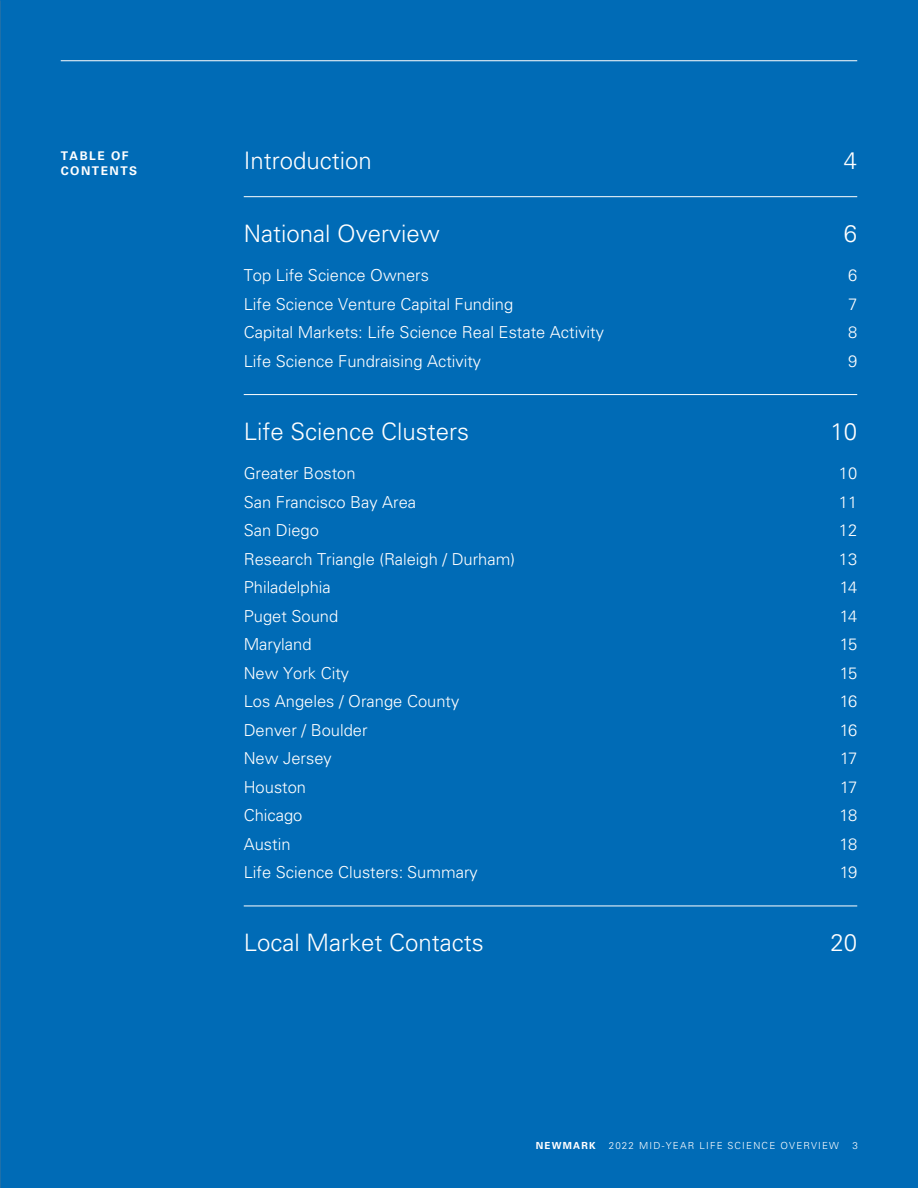
<style>
.page{position:relative;width:918px;height:1188px;background:#006bb6}
.page>*{position:absolute;margin:0;border:0;box-sizing:border-box;transform-origin:0 0}
.t1{font:300 24px "Univers LT Pro 45";color:#fff}
.t2{font:300 16.5px/28.5px "Univers LT Pro 45";color:#fff}
.t3{font:700 12px/15px "Univers LT Pro 65";letter-spacing:.125em;color:#fff}
.t4{font:300 9.75px "Univers LT Pro 45";letter-spacing:.125em;color:#fff}
.t5{font:700 9.75px "Univers LT Pro 65";letter-spacing:.125em;color:#fff}
</style>
<div class="page">
<hr style="left:61px;top:60px;width:796px;height:1px;background:#fff">
<hr style="left:244px;top:196px;width:613px;height:1px;background:#fff">
<hr style="left:244px;top:394px;width:613px;height:1px;background:#fff">
<hr style="left:244px;top:906px;width:613px;height:1px;background:#fff">
<img style="left:0;top:0;width:1px;height:1188px">
<p class="t3" style="left:61px;top:148px;width:78px">TABLE OF<br>CONTENTS</p>
<h1 class="t1" style="left:844px;top:145px;width:15px">4</h1>
<h1 class="t1" style="left:244px;top:145px;width:130px">Introduction</h1>
<h1 class="t1" style="left:244px;top:218px;width:198px">National Overview</h1>
<h1 class="t1" style="left:844px;top:218px;width:15px">6</h1>
<p class="t2" style="left:244px;top:261px;width:362px">Top Life Science Owners<br>Life Science Venture Capital Funding<br>Capital Markets: Life Science Real Estate Activity Life Science Fundraising Activity</p>
<p class="t2" style="left:848px;top:261px;width:11px;text-align:justify">6<br>7<br>8<br>9</p>
<h1 class="t1" style="left:244px;top:415px;width:227px">Life Science Clusters</h1>
<h1 class="t1" style="left:831px;top:415px;width:28px">10</h1>
<p class="t2" style="left:244px;top:459px;width:273px">Greater Boston<br>San Francisco Bay Area<br>San Diego<br>Research Triangle (Raleigh / Durham)<br>Philadelphia<br>Puget Sound<br>Maryland<br>New York City<br>Los Angeles / Orange County<br>Denver / Boulder<br>New Jersey<br>Houston<br>Chicago<br>Austin<br>Life Science Clusters: Summary</p>
<p class="t2" style="left:839px;top:459px;width:20px;text-align:justify">10<br>11<br>12<br>13<br>14<br>14<br>15<br>15<br>16<br>16<br>17<br>17<br>18<br>18<br>19</p>
<h1 class="t1" style="left:244px;top:927px;width:242px">Local Market Contacts</h1>
<h1 class="t1" style="left:831px;top:927px;width:28px">20</h1>
<p class="t5" style="left:536px;top:1139px;width:61px">NEWMARK</p>
<p class="t4" style="left:609px;top:1139px;width:232px">2022 MID-YEAR LIFE SCIENCE OVERVIEW</p>
<p class="t4" style="left:853px;top:1139px;width:7px">3</p>
</div>
